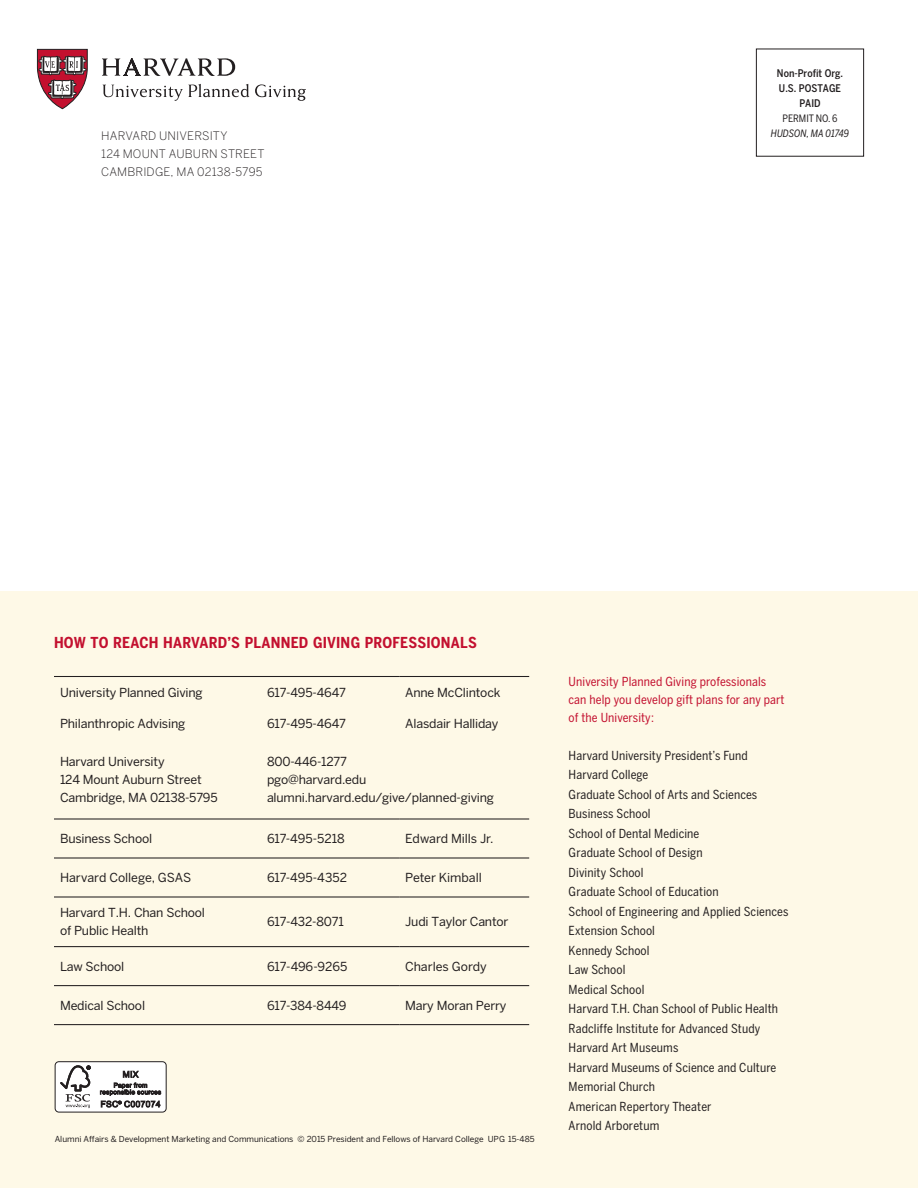
<style>
.page{position:relative;width:918px;height:1188px;background:#fff}
.page>*{position:absolute;margin:0;border:0;box-sizing:border-box;transform-origin:0 0}
.Side_head{font:700 15px "Benton Sans Cond";letter-spacing:.015em;color:#c3102f}
.new_chart_w_rules{font:12.3px/18px "Benton Sans";letter-spacing:-.015em;color:#231f20}
.t1{font:12.3px "Benton Sans Cond";letter-spacing:.01em;color:#231f20}
.t2{font:12.3px/18px "Benton Sans Cond";letter-spacing:.01em;color:#c3102f}
.address{font:300 11.7px "Benton Sans";letter-spacing:.015em;color:#231f20}
.t3{font:500 10.5px "Benton Sans Cond";color:#231f20}
.t4{font:italic 10.2px "Benton Sans Cond";letter-spacing:-.005em;color:#231f20}
.t5{font:10.2px "Benton Sans Cond";color:#231f20}
.t6{font:8.25px "Benton Sans";letter-spacing:-.005em;color:#231f20}
</style>
<div class="page">
<div style="left:756px;top:49px;width:108px;height:108px;border:1px solid #231f20"></div>
<div style="left:0;top:592px;width:918px;height:596px;background:#fef9e7"></div>
<div style="left:55px;top:1062px;width:111px;height:50px;background:#fff;border-radius:4px"></div>
<div style="left:55px;top:1061px;width:112px;height:51px;border:1px solid #231f20;border-radius:4px"></div>
<svg style="left:60px;top:1065px;width:31px;height:43px"></svg>
<svg style="left:100px;top:1070px;width:61px;height:38px"></svg>
<hr style="left:54px;top:676px;width:207px;height:1px;background:#231f20">
<hr style="left:261px;top:676px;width:138px;height:1px;background:#231f20">
<hr style="left:399px;top:676px;width:130px;height:1px;background:#231f20">
<hr style="left:54px;top:818px;width:207px;height:2px;background:#231f20">
<hr style="left:261px;top:818px;width:138px;height:2px;background:#231f20">
<hr style="left:399px;top:818px;width:130px;height:2px;background:#231f20">
<hr style="left:54px;top:857px;width:207px;height:2px;background:#231f20">
<hr style="left:261px;top:857px;width:138px;height:2px;background:#231f20">
<hr style="left:399px;top:857px;width:130px;height:2px;background:#231f20">
<hr style="left:54px;top:896px;width:207px;height:2px;background:#231f20">
<hr style="left:261px;top:896px;width:138px;height:2px;background:#231f20">
<hr style="left:399px;top:896px;width:130px;height:2px;background:#231f20">
<hr style="left:54px;top:946px;width:207px;height:1px;background:#231f20">
<hr style="left:261px;top:946px;width:138px;height:1px;background:#231f20">
<hr style="left:399px;top:946px;width:130px;height:1px;background:#231f20">
<hr style="left:54px;top:985px;width:207px;height:1px;background:#231f20">
<hr style="left:261px;top:985px;width:138px;height:1px;background:#231f20">
<hr style="left:399px;top:985px;width:130px;height:1px;background:#231f20">
<hr style="left:54px;top:1024px;width:207px;height:1px;background:#231f20">
<hr style="left:261px;top:1024px;width:138px;height:1px;background:#231f20">
<hr style="left:399px;top:1024px;width:130px;height:1px;background:#231f20">
<svg style="left:102px;top:58px;width:133px;height:18px"></svg>
<svg style="left:103px;top:84px;width:146px;height:17px"></svg>
<svg style="left:255px;top:84px;width:51px;height:17px"></svg>
<svg style="left:37px;top:48px;width:51px;height:62px"></svg>
<p class="t3" style="left:777px;top:67px;width:68px">Non-Profit Org.</p>
<p class="t3" style="left:779px;top:82px;width:64px">U.S. POSTAGE</p>
<p class="t3" style="left:799px;top:97px;width:23px">PAID</p>
<p class="t5" style="left:782px;top:112px;width:57px">PERMIT NO. 6</p>
<p class="address" style="left:101px;top:128px;width:128px">HARVARD UNIVERSITY</p>
<p class="t4" style="left:771px;top:127px;width:80px">HUDSON, MA 01749</p>
<p class="address" style="left:101px;top:146px;width:165px">124 MOUNT AUBURN STREET</p>
<p class="address" style="left:101px;top:164px;width:163px">CAMBRIDGE, MA 02138-5795</p>
<p class="Side_head" style="left:54px;top:634px;width:424px">HOW TO REACH HARVARD’S PLANNED GIVING PROFESSIONALS</p>
<p class="new_chart_w_rules" style="left:60px;top:683px;width:144px">University Planned Giving</p>
<p class="new_chart_w_rules" style="left:267px;top:683px;width:80px">617-495-4647</p>
<p class="new_chart_w_rules" style="left:405px;top:683px;width:97px">Anne McClintock</p>
<p class="new_chart_w_rules" style="left:60px;top:715px;width:127px">Philanthropic Advising</p>
<p class="new_chart_w_rules" style="left:267px;top:715px;width:80px">617-495-4647</p>
<p class="new_chart_w_rules" style="left:405px;top:715px;width:95px">Alasdair Halliday</p>
<p class="new_chart_w_rules" style="left:60px;top:752px;width:106px">Harvard University</p>
<p class="new_chart_w_rules" style="left:60px;top:770px;width:143px">124 Mount Auburn Street</p>
<p class="new_chart_w_rules" style="left:60px;top:788px;width:159px">Cambridge, MA 02138-5795</p>
<p class="new_chart_w_rules" style="left:267px;top:752px;width:81px">800-446-1277</p>
<p class="new_chart_w_rules" style="left:267px;top:770px;width:101px">pgo@harvard.edu</p>
<p class="new_chart_w_rules" style="left:267px;top:788px;width:228px">alumni.harvard.edu/give/planned-giving</p>
<p class="new_chart_w_rules" style="left:60px;top:829px;width:94px">Business School</p>
<p class="new_chart_w_rules" style="left:267px;top:829px;width:79px">617-495-5218</p>
<p class="new_chart_w_rules" style="left:405px;top:829px;width:90px">Edward Mills Jr.</p>
<p class="new_chart_w_rules" style="left:60px;top:868px;width:133px">Harvard College, GSAS</p>
<p class="new_chart_w_rules" style="left:267px;top:868px;width:82px">617-495-4352</p>
<p class="new_chart_w_rules" style="left:405px;top:868px;width:78px">Peter Kimball</p>
<p class="new_chart_w_rules" style="left:60px;top:904px;width:147px">Harvard T.H. Chan School of Public Health</p>
<p class="new_chart_w_rules" style="left:267px;top:913px;width:78px">617-432-8071</p>
<p class="new_chart_w_rules" style="left:405px;top:913px;width:105px">Judi Taylor Cantor</p>
<p class="new_chart_w_rules" style="left:60px;top:957px;width:66px">Law School</p>
<p class="new_chart_w_rules" style="left:267px;top:957px;width:82px">617-496-9265</p>
<p class="new_chart_w_rules" style="left:405px;top:957px;width:83px">Charles Gordy</p>
<p class="new_chart_w_rules" style="left:60px;top:996px;width:87px">Medical School</p>
<p class="new_chart_w_rules" style="left:267px;top:996px;width:81px">617-384-8449</p>
<p class="new_chart_w_rules" style="left:405px;top:996px;width:103px">Mary Moran Perry</p>
<p class="t6" style="left:55px;top:1134px;width:481px">Alumni Affairs &amp; Development Marketing and Communications © 2015 President and Fellows of Harvard College UPG 15-485</p>
<p class="t2" style="left:569px;top:673px;width:217px">University Planned Giving professionals can help you develop gift plans for any part of the University:</p>
<p class="t1" style="left:569px;top:748px;width:181px">Harvard University President’s Fund</p>
<p class="t1" style="left:569px;top:768px;width:81px">Harvard College</p>
<p class="t1" style="left:569px;top:787px;width:190px">Graduate School of Arts and Sciences</p>
<p class="t1" style="left:569px;top:807px;width:84px">Business School</p>
<p class="t1" style="left:569px;top:826px;width:132px">School of Dental Medicine</p>
<p class="t1" style="left:569px;top:846px;width:135px">Graduate School of Design</p>
<p class="t1" style="left:569px;top:865px;width:76px">Divinity School</p>
<p class="t1" style="left:569px;top:885px;width:152px">Graduate School of Education</p>
<p class="t1" style="left:569px;top:904px;width:221px">School of Engineering and Applied Sciences</p>
<p class="t1" style="left:569px;top:924px;width:88px">Extension School</p>
<p class="t1" style="left:569px;top:943px;width:82px">Kennedy School</p>
<p class="t1" style="left:569px;top:963px;width:58px">Law School</p>
<p class="t1" style="left:569px;top:982px;width:77px">Medical School</p>
<p class="t1" style="left:569px;top:1002px;width:211px">Harvard T.H. Chan School of Public Health</p>
<p class="t1" style="left:569px;top:1021px;width:193px">Radcliffe Institute for Advanced Study</p>
<p class="t1" style="left:569px;top:1041px;width:111px">Harvard Art Museums</p>
<p class="t1" style="left:569px;top:1060px;width:209px">Harvard Museums of Science and Culture</p>
<p class="t1" style="left:569px;top:1080px;width:88px">Memorial Church</p>
<p class="t1" style="left:569px;top:1099px;width:144px">American Repertory Theater</p>
<p class="t1" style="left:569px;top:1119px;width:92px">Arnold Arboretum</p>
</div>
